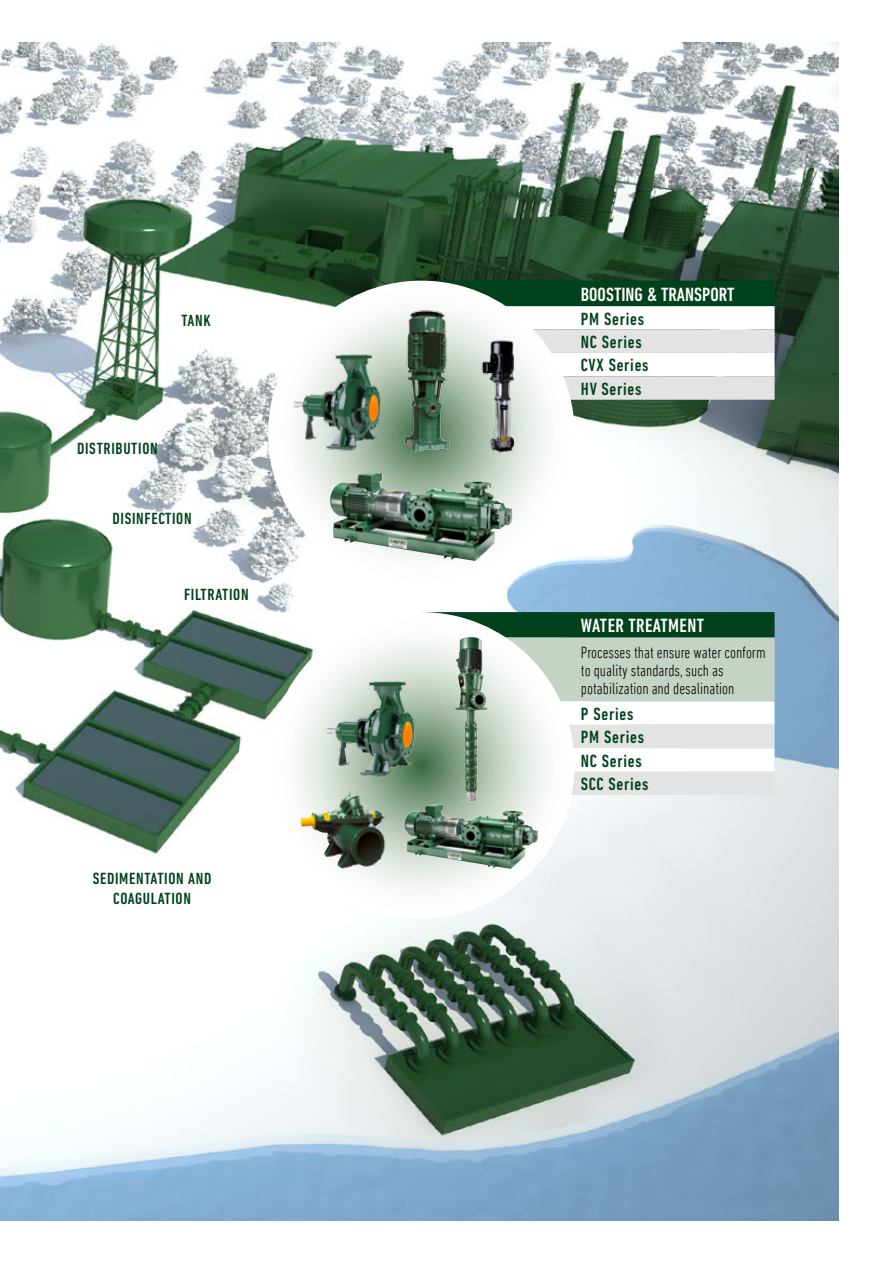
<style>
.page{position:relative;width:881px;height:1263px;background:#fff}
.page>*{position:absolute;margin:0;border:0;box-sizing:border-box;transform-origin:0 0}
.t1{font:500 condensed 19.5px "DIN Next LT Pro";color:#fff}
.t2{font:500 condensed 19.5px "DIN Next LT Pro";letter-spacing:.02em;color:#fff}
.t3{font:500 condensed 18px/23.4px "DIN Next LT Pro";letter-spacing:.04em;color:#00421b}
.t4{font:300 condensed 16.5px/18px "DIN Next LT Pro";color:#000}
.t5{font:500 condensed 16.5px/19.5px "DIN Next LT Pro";letter-spacing:.04em;color:#00421b;text-align:center}
</style>
<div class="page">
<img style="left:0;top:43px;width:838px;height:1177px">
<svg style="left:433px;top:281px;width:341px;height:119px"></svg>
<img style="left:300px;top:305px;width:38px;height:34px">
<svg style="left:268px;top:281px;width:306px;height:306px"></svg>
<img style="left:330px;top:472px;width:164px;height:89px">
<img style="left:288px;top:339px;width:98px;height:129px">
<img style="left:397px;top:306px;width:62px;height:149px">
<img style="left:462px;top:337px;width:78px;height:117px">
<svg style="left:433px;top:612px;width:341px;height:183px"></svg>
<svg style="left:268px;top:612px;width:306px;height:306px"></svg>
<img style="left:404px;top:804px;width:121px;height:65px">
<img style="left:300px;top:792px;width:85px;height:77px">
<img style="left:455px;top:637px;width:13px;height:89px">
<img style="left:322px;top:665px;width:98px;height:130px">
<p class="t5" style="left:181px;top:310px;width:31px">TANK</p>
<p class="t5" style="left:77px;top:438px;width:82px">DISTRIBUTION</p>
<p class="t5" style="left:113px;top:509px;width:80px">DISINFECTION</p>
<p class="t5" style="left:184px;top:585px;width:66px">FILTRATION</p>
<p class="t5" style="left:93px;top:869px;width:120px">SEDIMENTATION AND<br>COAGULATION</p>
<p class="t1" style="left:580px;top:283px;width:155px">BOOSTING &amp; TRANSPORT</p>
<p class="t3" style="left:580px;top:307px;width:69px">PM Series<br>NC Series<br>CVX Series<br>HV Series</p>
<p class="t2" style="left:580px;top:614px;width:125px">WATER TREATMENT</p>
<p class="t4" style="left:580px;top:643px;width:186px">Processes that ensure water conform to quality standards, such as potabilization and desalination</p>
<p class="t3" style="left:580px;top:702px;width:69px">P Series<br>PM Series<br>NC Series<br>SCC Series</p>
</div>
